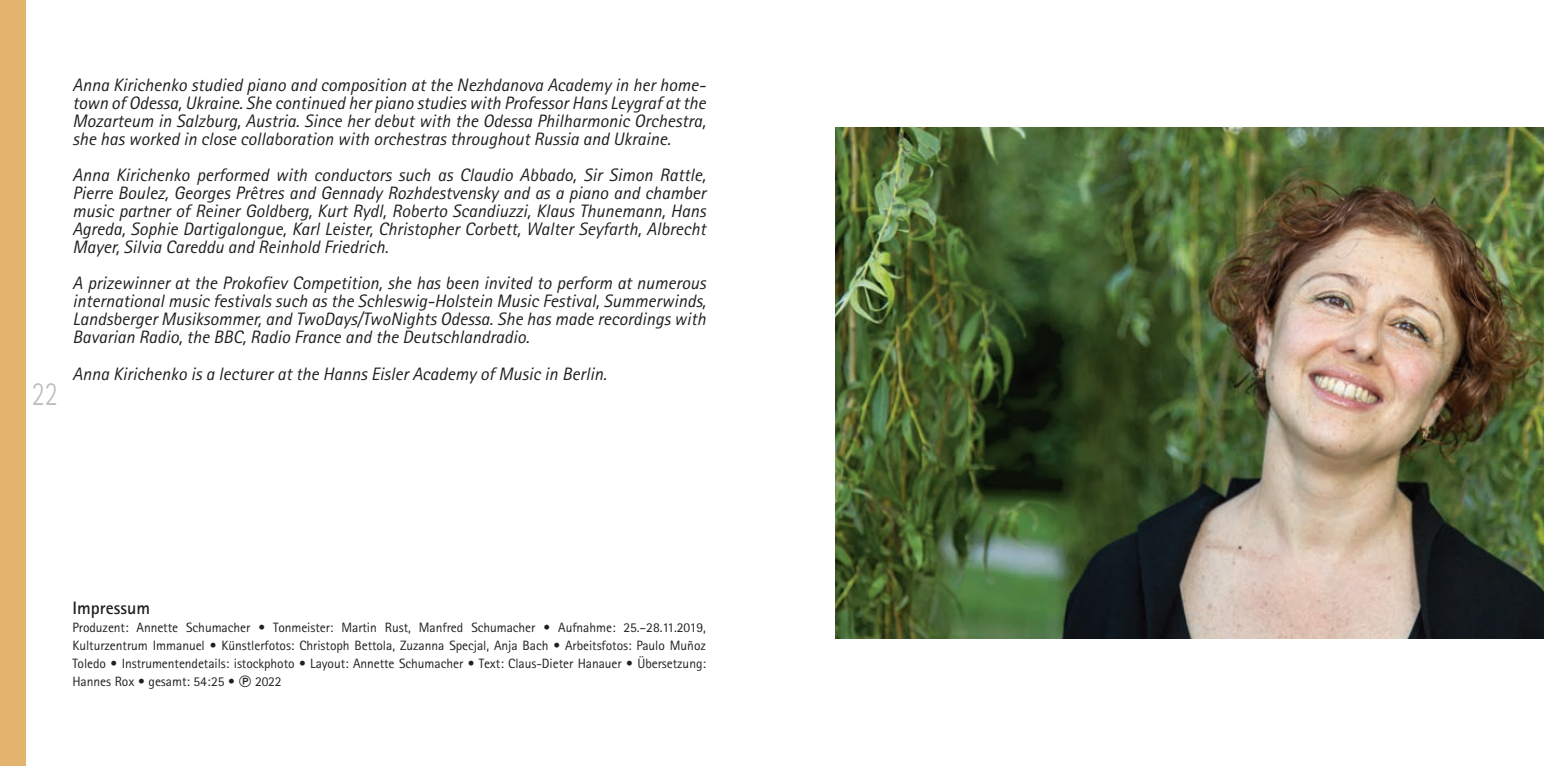
<style>
.page{position:relative;width:1544px;height:766px;background:#fff}
.page>*{position:absolute;margin:0;border:0;box-sizing:border-box;transform-origin:0 0}
.t1{font:300 33.75px "Rotis Sans Serif";color:#bcbdc0;scale:.8 1}
.t2{font:italic 18px/18px "Rotis Sans Serif";color:#231f20;text-align:justify}
.t3{font:700 18px "Rotis Sans Serif";color:#231f20}
.t4{font:13.5px/18px "Rotis Sans Serif";letter-spacing:-.005em;color:#231f20;text-align:justify}
.s1{font-family:"Bundesbahn Pi Three"}
</style>
<div class="page">
<div style="left:0;top:0;width:26px;height:765px;background:#e4b36d"></div>
<img style="left:836px;top:128px;width:707px;height:510px">
<p class="t1" style="left:32px;top:381px;width:34px">22</p>
<p class="t2" style="left:72px;top:78px;width:635px">Anna Kirichenko studied piano and composition at the Nezhdanova Academy in her home&shy;town of Odessa, Ukraine. She continued her piano studies with Professor Hans Leygraf at the Mozarteum in Salzburg, Austria. Since her debut with the Odessa Philharmonic Orchestra, she has worked in close collaboration with orchestras throughout Russia and Ukraine.</p>
<p class="t2" style="left:72px;top:168px;width:635px">Anna Kirichenko performed with conductors such as Claudio Abbado, Sir Simon Rattle, Pierre Boulez, Georges Prêtres and Gennady Rozhdestvensky and as a piano and chamber music partner of Reiner Goldberg, Kurt Rydl, Roberto Scandiuzzi, Klaus Thunemann, Hans Agreda, Sophie Dartigalongue, Karl Leister, Christopher Corbett, Walter Seyfarth, Albrecht Mayer, Silvia Careddu and Reinhold Friedrich.</p>
<p class="t2" style="left:72px;top:276px;width:635px">A prizewinner at the Prokofiev Competition, she has been invited to perform at numerous international music festivals such as the Schleswig-Holstein Music Festival, Summerwinds, Landsberger Musiksommer, and TwoDays/TwoNights Odessa. She has made recordings with Bavarian Radio, the BBC, Radio France and the Deutschlandradio.</p>
<p class="t2" style="left:72px;top:366px;width:536px">Anna Kirichenko is a lecturer at the Hanns Eisler Academy of Music in Berlin.</p>
<p class="t3" style="left:72px;top:601px;width:79px">Impressum</p>
<p class="t4" style="left:72px;top:619px;width:635px">Produzent: Annette Schumacher • Tonmeister: Martin Rust, Manfred Schumacher • Aufnahme: 25.–28.11.2019, Kulturzentrum Immanuel • Künstlerfotos: Christoph Bettola, Zuzanna Specjal, Anja Bach • Arbeitsfotos: Paulo Muñoz Toledo • Instrumentendetails: istockphoto • Layout: Annette Schumacher • Text: Claus-Dieter Hanauer • Übersetzung:<br>Hannes Rox • gesamt: 54:25 • <span class="s1">-</span> 2022</p>
</div>
